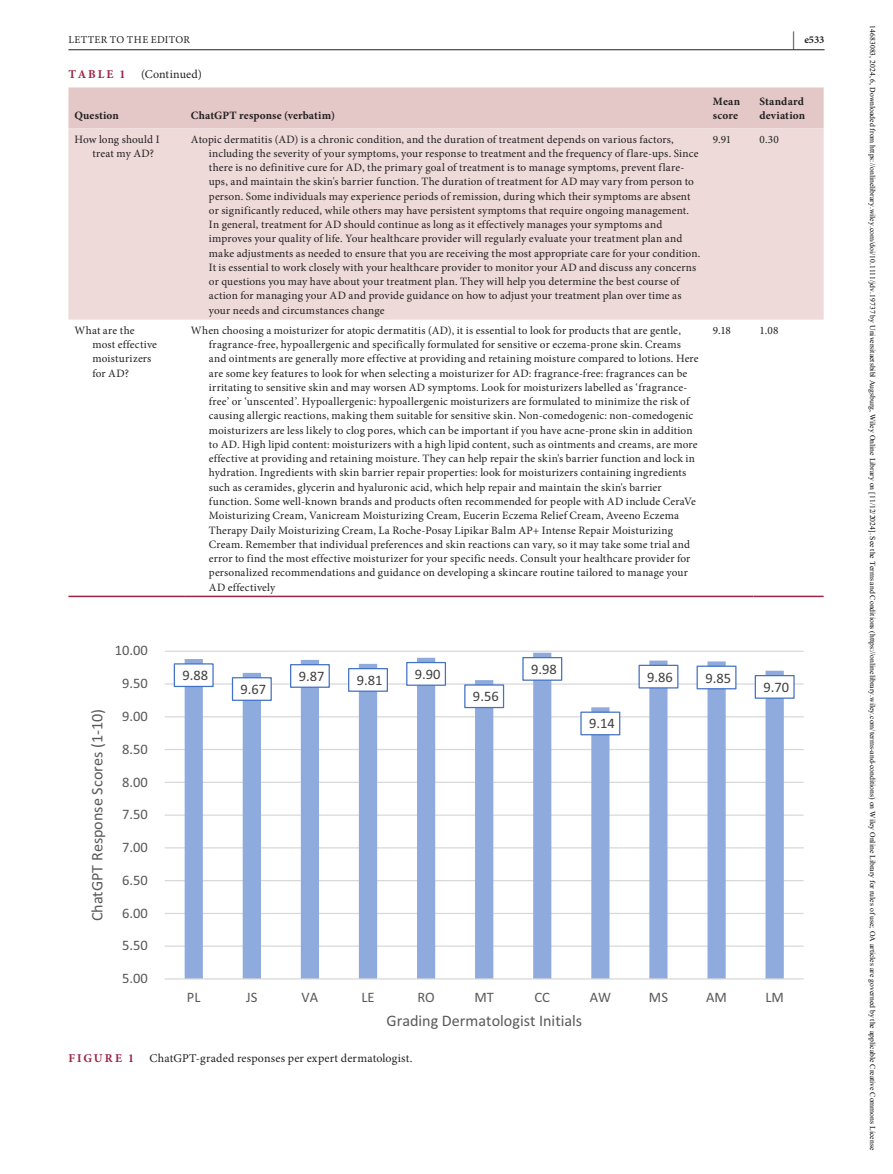
<style>
.page{position:relative;width:893px;height:1174px;background:#fff}
.page>*{position:absolute;margin:0;border:0;box-sizing:border-box;transform-origin:0 0}
.t1{font:700 18px "Minion Pro";color:#231f20;scale:.5 1}
.t2{font:16.2px "Calibri";color:#595959}
.t3{font:14.55px "Calibri";color:#595959}
.t4{font:14.55px "Calibri";color:#404040}
.t5{font:12px "Minion Pro";letter-spacing:.015em;color:#231f20}
.t6{font:700 12px "Minion Pro";letter-spacing:.17em;color:#9c2444}
.t7{font:11.25px/14.2px "Minion Pro";letter-spacing:.015em;color:#231f20}
.t8{font:700 11.25px/14.2px "Minion Pro";letter-spacing:.015em;color:#231f20}
.t9{font:10.5px "Minion Pro";letter-spacing:.035em;color:#231f20}
.t10{font:700 10.5px "Minion Pro";color:#231f20}
.t11{font:7.65px "Times New Roman";letter-spacing:.005em;color:#000}
</style>
<div class="page">
<hr style="left:68px;top:49px;width:756px;height:1px;background:#231f20">
<div style="left:68px;top:87px;width:756px;height:41px;background:#e4c7c7"></div>
<div style="left:68px;top:128px;width:756px;height:192px;background:#eddad9"></div>
<hr style="left:68px;top:595px;width:117px;height:2px;background:#9c2444">
<hr style="left:185px;top:595px;width:522px;height:2px;background:#9c2444">
<hr style="left:707px;top:595px;width:46px;height:2px;background:#9c2444">
<hr style="left:753px;top:595px;width:71px;height:2px;background:#9c2444">
<hr style="left:165px;top:945px;width:639px;height:1px;background:#d9d9d9">
<hr style="left:165px;top:912px;width:639px;height:2px;background:#d9d9d9">
<hr style="left:165px;top:880px;width:639px;height:1px;background:#d9d9d9">
<hr style="left:165px;top:847px;width:639px;height:1px;background:#d9d9d9">
<hr style="left:165px;top:814px;width:639px;height:1px;background:#d9d9d9">
<hr style="left:165px;top:781px;width:639px;height:2px;background:#d9d9d9">
<hr style="left:165px;top:749px;width:639px;height:1px;background:#d9d9d9">
<hr style="left:165px;top:716px;width:639px;height:1px;background:#d9d9d9">
<hr style="left:165px;top:683px;width:639px;height:1px;background:#d9d9d9">
<hr style="left:165px;top:650px;width:639px;height:2px;background:#d9d9d9">
<svg style="left:185px;top:652px;width:599px;height:326px"></svg>
<hr style="left:165px;top:978px;width:639px;height:1px;background:#d9d9d9">
<div style="left:174px;top:663px;width:40px;height:24px;background:#fff;border:1px solid #4472c4"></div>
<div style="left:232px;top:677px;width:40px;height:24px;background:#fff;border:1px solid #4472c4"></div>
<div style="left:290px;top:664px;width:40px;height:24px;background:#fff;border:1px solid #4472c4"></div>
<div style="left:348px;top:668px;width:40px;height:24px;background:#fff;border:1px solid #4472c4"></div>
<div style="left:406px;top:662px;width:40px;height:24px;background:#fff;border:1px solid #4472c4"></div>
<div style="left:464px;top:684px;width:40px;height:24px;background:#fff;border:1px solid #4472c4"></div>
<div style="left:522px;top:657px;width:40px;height:24px;background:#fff;border:1px solid #4472c4"></div>
<div style="left:580px;top:711px;width:40px;height:24px;background:#fff;border:1px solid #4472c4"></div>
<div style="left:638px;top:664px;width:40px;height:24px;background:#fff;border:1px solid #4472c4"></div>
<div style="left:697px;top:665px;width:39px;height:24px;background:#fff;border:1px solid #4472c4"></div>
<div style="left:755px;top:675px;width:40px;height:24px;background:#fff;border:1px solid #4472c4"></div>
<h1 class="t1" style="left:793px;top:27px;width:6px">|</h1>
<p class="t9" style="left:69px;top:32px;width:123px">LETTER TO THE EDITOR</p>
<p class="t10" style="left:804px;top:32px;width:22px">e533</p>
<p class="t6" style="left:69px;top:65px;width:59px">TABLE 1</p>
<p class="t5" style="left:141px;top:66px;width:62px">(Continued)</p>
<p class="t8" style="left:74px;top:108px;width:46px">Question</p>
<p class="t8" style="left:191px;top:108px;width:146px">ChatGPT response (verbatim)</p>
<p class="t8" style="left:713px;top:94px;width:29px">Mean score</p>
<p class="t8" style="left:759px;top:94px;width:47px">Standard deviation</p>
<p class="t7" style="left:92px;top:132px;width:69px;text-indent:-18px">How long should I treat my AD?</p>
<p class="t7" style="left:209px;top:132px;width:493px;text-indent:-18px">Atopic dermatitis (AD) is a chronic condition, and the duration of treatment depends on various factors, including the severity of your symptoms, your response to treatment and the frequency of flare-ups. Since there is no definitive cure for AD, the primary goal of treatment is to manage symptoms, prevent flare&shy;ups, and maintain the skin's barrier function. The duration of treatment for AD may vary from person to person. Some individuals may experience periods of remission, during which their symptoms are absent or significantly reduced, while others may have persistent symptoms that require ongoing management.<br>In general, treatment for AD should continue as long as it effectively manages your symptoms and improves your quality of life. Your healthcare provider will regularly evaluate your treatment plan and make adjustments as needed to ensure that you are receiving the most appropriate care for your condition.<br>It is essential to work closely with your healthcare provider to monitor your AD and discuss any concerns or questions you may have about your treatment plan. They will help you determine the best course of action for managing your AD and provide guidance on how to adjust your treatment plan over time as your needs and circumstances change</p>
<p class="t7" style="left:713px;top:132px;width:20px">9.91</p>
<p class="t7" style="left:759px;top:132px;width:21px">0.30</p>
<p class="t7" style="left:92px;top:323px;width:66px;text-indent:-18px">What are the most effective moisturizers for AD?</p>
<p class="t7" style="left:209px;top:323px;width:491px;text-indent:-18px">When choosing a moisturizer for atopic dermatitis (AD), it is essential to look for products that are gentle, fragrance-free, hypoallergenic and specifically formulated for sensitive or eczema-prone skin. Creams and ointments are generally more effective at providing and retaining moisture compared to lotions. Here are some key features to look for when selecting a moisturizer for AD: fragrance-free: fragrances can be irritating to sensitive skin and may worsen AD symptoms. Look for moisturizers labelled as ‘fragrance&shy;free’ or ‘unscented’. Hypoallergenic: hypoallergenic moisturizers are formulated to minimize the risk of causing allergic reactions, making them suitable for sensitive skin. Non-comedogenic: non-comedogenic moisturizers are less likely to clog pores, which can be important if you have acne-prone skin in addition to AD. High lipid content: moisturizers with a high lipid content, such as ointments and creams, are more effective at providing and retaining moisture. They can help repair the skin's barrier function and lock in hydration. Ingredients with skin barrier repair properties: look for moisturizers containing ingredients such as ceramides, glycerin and hyaluronic acid, which help repair and maintain the skin's barrier function. Some well-known brands and products often recommended for people with AD include CeraVe Moisturizing Cream, Vanicream Moisturizing Cream, Eucerin Eczema Relief Cream, Aveeno Eczema Therapy Daily Moisturizing Cream, La Roche-Posay Lipikar Balm AP+ Intense Repair Moisturizing Cream. Remember that individual preferences and skin reactions can vary, so it may take some trial and error to find the most effective moisturizer for your specific needs. Consult your healthcare provider for personalized recommendations and guidance on developing a skincare routine tailored to manage your AD effectively</p>
<p class="t7" style="left:713px;top:323px;width:19px">9.18</p>
<p class="t7" style="left:759px;top:323px;width:21px">1.08</p>
<h2 class="t2" style="left:86px;top:921px;width:214px;rotate:-90deg">ChatGPT Response Scores (1-10)</h2>
<p class="t3" style="left:115px;top:640px;width:35px">10.00</p>
<p class="t3" style="left:122px;top:673px;width:27px">9.50</p>
<p class="t3" style="left:122px;top:706px;width:27px">9.00</p>
<p class="t3" style="left:122px;top:739px;width:27px">8.50</p>
<p class="t3" style="left:122px;top:771px;width:27px">8.00</p>
<p class="t3" style="left:122px;top:804px;width:27px">7.50</p>
<p class="t3" style="left:122px;top:837px;width:27px">7.00</p>
<p class="t3" style="left:122px;top:870px;width:27px">6.50</p>
<p class="t3" style="left:122px;top:902px;width:27px">6.00</p>
<p class="t3" style="left:122px;top:935px;width:27px">5.50</p>
<p class="t3" style="left:122px;top:968px;width:27px">5.00</p>
<p class="t4" style="left:183px;top:665px;width:27px">9.88</p>
<p class="t4" style="left:241px;top:679px;width:27px">9.67</p>
<p class="t4" style="left:299px;top:666px;width:27px">9.87</p>
<p class="t4" style="left:357px;top:670px;width:27px">9.81</p>
<p class="t4" style="left:415px;top:664px;width:27px">9.90</p>
<p class="t4" style="left:473px;top:686px;width:27px">9.56</p>
<p class="t4" style="left:531px;top:659px;width:27px">9.98</p>
<p class="t4" style="left:589px;top:713px;width:27px">9.14</p>
<p class="t4" style="left:647px;top:666px;width:27px">9.86</p>
<p class="t4" style="left:705px;top:667px;width:27px">9.85</p>
<p class="t4" style="left:763px;top:677px;width:27px">9.70</p>
<p class="t3" style="left:187px;top:987px;width:15px">PL</p>
<p class="t3" style="left:246px;top:987px;width:13px">JS</p>
<p class="t3" style="left:302px;top:987px;width:18px">VA</p>
<p class="t3" style="left:361px;top:987px;width:15px">LE</p>
<p class="t3" style="left:417px;top:987px;width:19px">RO</p>
<p class="t3" style="left:474px;top:987px;width:21px">MT</p>
<p class="t3" style="left:534px;top:987px;width:17px">CC</p>
<p class="t3" style="left:590px;top:987px;width:23px">AW</p>
<p class="t3" style="left:649px;top:987px;width:21px">MS</p>
<p class="t3" style="left:706px;top:987px;width:22px">AM</p>
<p class="t3" style="left:765px;top:987px;width:20px">LM</p>
<h2 class="t2" style="left:386px;top:1009px;width:197px">Grading Dermatologist Initials</h2>
<p class="t6" style="left:69px;top:1050px;width:67px">FIGURE 1</p>
<p class="t5" style="left:150px;top:1050px;width:264px">ChatGPT-graded responses per expert dermatologist.</p>
<p class="t11" style="left:875px;top:25px;width:1126px;rotate:90deg">14683083, 2024, 6, Downloaded from https://onlinelibrary.wiley.com/doi/10.1111/jdv.19737 by Universitaetsbibl Augsburg, Wiley Online Library on [11/12/2024]. See the Terms and Conditions (https://onlinelibrary.wiley.com/terms-and-conditions) on Wiley Online Library for rules of use; OA articles are governed by the applicable Creative Commons License</p>
</div>
